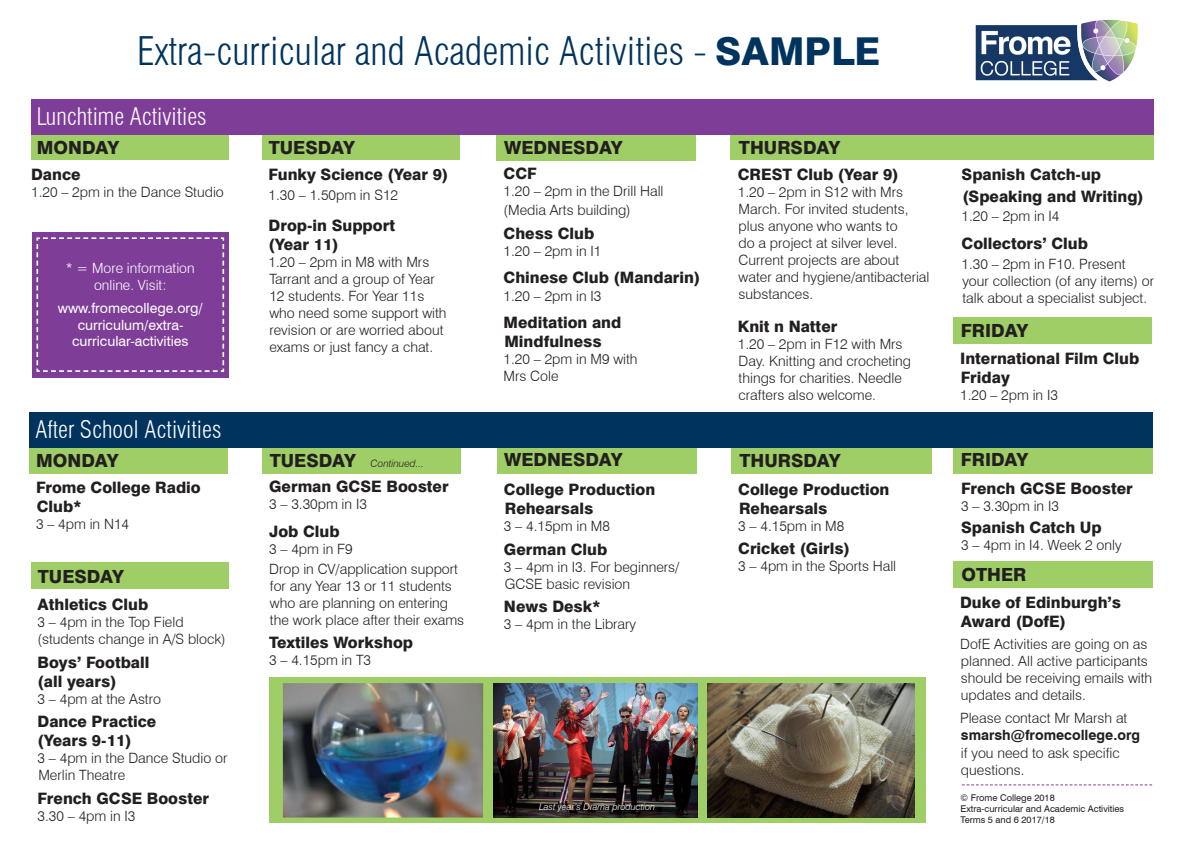
<style>
.page{position:relative;width:1191px;height:842px;background:#fff}
.page>*{position:absolute;margin:0;border:0;box-sizing:border-box;transform-origin:0 0}
.Other_headings{font:300 condensed 38.5px "Swiss 721 BT";color:#00345e}
.Other_headings-2{font:300 condensed 23.7px "Swiss 721 BT";color:#fff}
.Other_headings-3{font:800 18.1px "Swiss 721 BT";color:#231f20}
.Club_headings{font:800 15.8px/18.9px "Swiss 721 BT";color:#231f20}
.Club_headings-2{font:300 14.2px/17px "Swiss 721 BT";color:#231f20}
.Bullets{font:300 14.2px/17px "Swiss 721 BT";color:#231f20}
.Bullets-2{font:14.1px/16.9px "Swiss 721 BT";color:#fff;text-align:center}
.Bullets-3{font:300 14.1px "Swiss 721 BT";color:#fff}
.Bullets-4{font:italic 300 10.2px "Swiss 721 BT";color:#231f20}
.t1{font:9.3px "Swiss 721 BT";color:#231f20}
.t2{font:italic 300 9.3px "Swiss 721 BT";color:#fff}
.s1{font-weight:800;font-stretch:normal}
.s2{font-weight:700}
</style>
<div class="page">
<img style="left:975px;top:20px;width:163px;height:61px">
<div style="left:497px;top:447px;width:199px;height:26px;background:#9fce66"></div>
<div style="left:731px;top:447px;width:200px;height:26px;background:#9fce66"></div>
<div style="left:262px;top:447px;width:198px;height:26px;background:#9fce66"></div>
<div style="left:953px;top:447px;width:200px;height:27px;background:#9fce66"></div>
<div style="left:30px;top:447px;width:198px;height:26px;background:#9fce66"></div>
<div style="left:30px;top:412px;width:1123px;height:35px;background:#00345e"></div>
<div style="left:269px;top:677px;width:657px;height:146px;background:#9fce66"></div>
<img style="left:707px;top:683px;width:207px;height:134px">
<img style="left:493px;top:683px;width:204px;height:134px">
<img style="left:283px;top:683px;width:200px;height:134px">
<svg style="left:962px;top:784px;width:190px;height:1px"></svg>
<div style="left:953px;top:561px;width:199px;height:27px;background:#9fce66"></div>
<div style="left:31px;top:563px;width:197px;height:26px;background:#9fce66"></div>
<div style="left:33px;top:232px;width:196px;height:145px;background:#7e3e98"></div>
<svg style="left:36px;top:237px;width:189px;height:135px"></svg>
<div style="left:953px;top:317px;width:199px;height:27px;background:#9fce66"></div>
<div style="left:262px;top:134px;width:198px;height:26px;background:#9fce66"></div>
<div style="left:730px;top:134px;width:423px;height:26px;background:#9fce66"></div>
<div style="left:496px;top:134px;width:200px;height:26px;background:#9fce66"></div>
<div style="left:31px;top:134px;width:197px;height:26px;background:#9fce66"></div>
<div style="left:31px;top:99px;width:1122px;height:35px;background:#7e3e98"></div>
<p class="Other_headings" style="left:137px;top:28px;width:744px">Extra-curricular and Academic Activities - <span class="s1">SAMPLE</span></p>
<p class="Other_headings-2" style="left:37px;top:102px;width:171px">Lunchtime Activities</p>
<p class="Other_headings-3" style="left:37px;top:136px;width:84px">MONDAY</p>
<p class="Club_headings" style="left:31px;top:165px;width:51px">Dance</p>
<p class="Club_headings-2" style="left:31px;top:184px;width:194px">1.20 – 2pm in the Dance Studio</p>
<p class="Bullets-3" style="left:66px;top:259px;width:130px">* = More information</p>
<p class="Bullets-3" style="left:94px;top:276px;width:74px">online. Visit:</p>
<p class="Bullets-2" style="left:58px;top:299px;width:147px">www.fromecollege.org/ curriculum/extra-</p>
<p class="Bullets-2" style="left:72px;top:333px;width:118px">curricular-activities</p>
<p class="Other_headings-2" style="left:35px;top:415px;width:187px">After School Activities</p>
<p class="Other_headings-3" style="left:504px;top:136px;width:120px">WEDNESDAY</p>
<p class="Club_headings" style="left:503px;top:164px;width:35px">CCF</p>
<p class="Club_headings-2" style="left:503px;top:182px;width:161px">1.20 – 2pm in the Drill Hall</p>
<p class="Club_headings-2" style="left:503px;top:201px;width:129px">(Media Arts building)</p>
<p class="Club_headings" style="left:503px;top:224px;width:92px">Chess Club</p>
<p class="Club_headings-2" style="left:503px;top:243px;width:99px">1.20 – 2pm in I1</p>
<p class="Club_headings" style="left:503px;top:268px;width:198px">Chinese Club (Mandarin)</p>
<p class="Club_headings-2" style="left:503px;top:287px;width:99px">1.20 – 2pm in I3</p>
<p class="Club_headings" style="left:503px;top:313px;width:119px">Meditation and<br>Mindfulness</p>
<p class="Club_headings-2" style="left:503px;top:350px;width:135px">1.20 – 2pm in M9 with</p>
<p class="Club_headings-2" style="left:503px;top:367px;width:56px">Mrs Cole</p>
<p class="Other_headings-3" style="left:269px;top:136px;width:88px">TUESDAY</p>
<p class="Other_headings-3" style="left:739px;top:136px;width:103px">THURSDAY</p>
<p class="Club_headings" style="left:738px;top:165px;width:162px">CREST Club (Year 9)</p>
<p class="Club_headings-2" style="left:738px;top:183px;width:193px">1.20 – 2pm in S12 with Mrs<br>March. For invited students, plus anyone who wants to<br>do a project at silver level.<br>Current projects are about water and hygiene/antibacterial substances.</p>
<p class="Club_headings" style="left:738px;top:317px;width:101px">Knit n Natter</p>
<p class="Club_headings-2" style="left:738px;top:336px;width:175px">1.20 – 2pm in F12 with Mrs<br>Day. Knitting and crocheting things for charities. Needle crafters also welcome.</p>
<p class="Club_headings" style="left:269px;top:165px;width:181px">Funky Science (Year 9)</p>
<p class="Club_headings-2" style="left:269px;top:186px;width:131px">1.30 – 1.50pm in S12</p>
<p class="Club_headings" style="left:269px;top:216px;width:128px">Drop-in Support</p>
<p class="Club_headings" style="left:269px;top:235px;width:71px">(Year 11)</p>
<p class="Club_headings-2" style="left:269px;top:253px;width:180px">1.20 – 2pm in M8 with Mrs<br>Tarrant and a group of Year<br>12 students. For Year 11s who need some support with revision or are worried about exams or just fancy a chat.</p>
<p class="Club_headings" style="left:961px;top:164px;width:184px;line-height:21.4px">Spanish Catch-up (Speaking and Writing)</p>
<p class="Club_headings-2" style="left:961px;top:208px;width:99px">1.20 – 2pm in I4</p>
<p class="Club_headings" style="left:961px;top:234px;width:128px">Collectors’ Club</p>
<p class="Club_headings-2" style="left:961px;top:255px;width:194px">1.30 – 2pm in F10. Present your collection (of any items) or talk about a specialist subject.</p>
<p class="Other_headings-3" style="left:960px;top:320px;width:69px">FRIDAY</p>
<p class="Club_headings" style="left:960px;top:349px;width:181px">International Film Club<br>Friday</p>
<p class="Club_headings-2" style="left:960px;top:386px;width:99px">1.20 – 2pm in I3</p>
<p class="Other_headings-3" style="left:36px;top:449px;width:84px">MONDAY</p>
<p class="Other_headings-3" style="left:270px;top:449px;width:88px">TUESDAY</p>
<p class="Bullets-4" style="left:371px;top:457px;width:55px">Continued...</p>
<p class="Other_headings-3" style="left:504px;top:449px;width:120px">WEDNESDAY</p>
<p class="Other_headings-3" style="left:739px;top:450px;width:103px">THURSDAY</p>
<p class="Other_headings-3" style="left:960px;top:449px;width:69px">FRIDAY</p>
<p class="Club_headings" style="left:36px;top:477px;width:166px">Frome College Radio<br>Club*</p>
<p class="Bullets" style="left:36px;top:515px;width:95px">3 – 4pm in N14</p>
<p class="Other_headings-3" style="left:38px;top:565px;width:88px">TUESDAY</p>
<p class="Club_headings" style="left:38px;top:595px;width:112px">Athletics Club</p>
<p class="Bullets" style="left:38px;top:614px;width:148px">3 – 4pm in the Top Field</p>
<p class="Bullets" style="left:38px;top:631px;width:190px">(students change in A/S block)</p>
<p class="Club_headings" style="left:38px;top:653px;width:113px">Boys’ Football</p>
<p class="Club_headings" style="left:38px;top:672px;width:81px">(all years)</p>
<p class="Bullets" style="left:38px;top:690px;width:125px">3 – 4pm at the Astro</p>
<p class="Club_headings" style="left:38px;top:712px;width:120px">Dance Practice</p>
<p class="Club_headings" style="left:38px;top:731px;width:95px">(Years 9-11)</p>
<p class="Bullets" style="left:38px;top:750px;width:191px">3 – 4pm in the Dance Studio or<br>Merlin Theatre</p>
<p class="Club_headings" style="left:38px;top:789px;width:173px">French GCSE Booster</p>
<p class="Bullets" style="left:38px;top:807px;width:99px">3.30 – 4pm in I3</p>
<p class="Club_headings" style="left:269px;top:477px;width:181px">German GCSE Booster</p>
<p class="Bullets" style="left:269px;top:495px;width:99px">3 – 3.30pm in I3</p>
<p class="Club_headings" style="left:269px;top:522px;width:72px">Job Club</p>
<p class="Bullets" style="left:269px;top:540px;width:85px">3 – 4pm in F9</p>
<p class="Bullets" style="left:269px;top:560px;width:196px">Drop in CV/application support for any Year 13 or 11 students who are planning on entering the work place after their exams</p>
<p class="Club_headings" style="left:269px;top:633px;width:145px">Textiles Workshop</p>
<p class="Bullets" style="left:269px;top:652px;width:103px">3 – 4.15pm in T3</p>
<p class="Club_headings" style="left:504px;top:479px;width:153px">College Production<br>Rehearsals</p>
<p class="Bullets" style="left:504px;top:517px;width:107px">3 – 4.15pm in M8</p>
<p class="Club_headings" style="left:504px;top:540px;width:105px">German Club</p>
<p class="Bullets" style="left:504px;top:558px;width:177px">3 – 4pm in I3. For beginners/<br>GCSE basic revision</p>
<p class="Club_headings" style="left:504px;top:597px;width:98px">News Desk*</p>
<p class="Bullets" style="left:504px;top:616px;width:134px">3 – 4pm in the Library</p>
<p class="t2" style="left:539px;top:801px;width:117px">Last year’s Drama production</p>
<p class="Club_headings" style="left:738px;top:479px;width:153px">College Production<br>Rehearsals</p>
<p class="Bullets" style="left:738px;top:517px;width:107px">3 – 4.15pm in M8</p>
<p class="Club_headings" style="left:738px;top:539px;width:113px">Cricket (Girls)</p>
<p class="Bullets" style="left:738px;top:557px;width:159px">3 – 4pm in the Sports Hall</p>
<p class="Club_headings" style="left:961px;top:479px;width:173px">French GCSE Booster</p>
<p class="Bullets" style="left:961px;top:498px;width:99px">3 – 3.30pm in I3</p>
<p class="Club_headings" style="left:961px;top:518px;width:142px">Spanish Catch Up</p>
<p class="Bullets" style="left:961px;top:537px;width:162px">3 – 4pm in I4. Week 2 only</p>
<p class="Other_headings-3" style="left:961px;top:564px;width:66px">OTHER</p>
<p class="Club_headings" style="left:960px;top:592px;width:163px">Duke of Edinburgh’s<br>Award (DofE)</p>
<p class="Bullets" style="left:960px;top:635px;width:194px">DofE Activities are going on as planned. All active participants should be receiving emails with updates and details.</p>
<p class="Bullets" style="left:960px;top:710px;width:181px">Please contact Mr Marsh at <span class="s2">smarsh@fromecollege.org </span>if you need to ask specific questions.</p>
<p class="t1" style="left:960px;top:792px;width:96px">© Frome College 2018</p>
<p class="t1" style="left:960px;top:803px;width:165px">Extra-curricular and Academic Activities</p>
<p class="t1" style="left:960px;top:814px;width:96px">Terms 5 and 6 2017/18</p>
</div>
